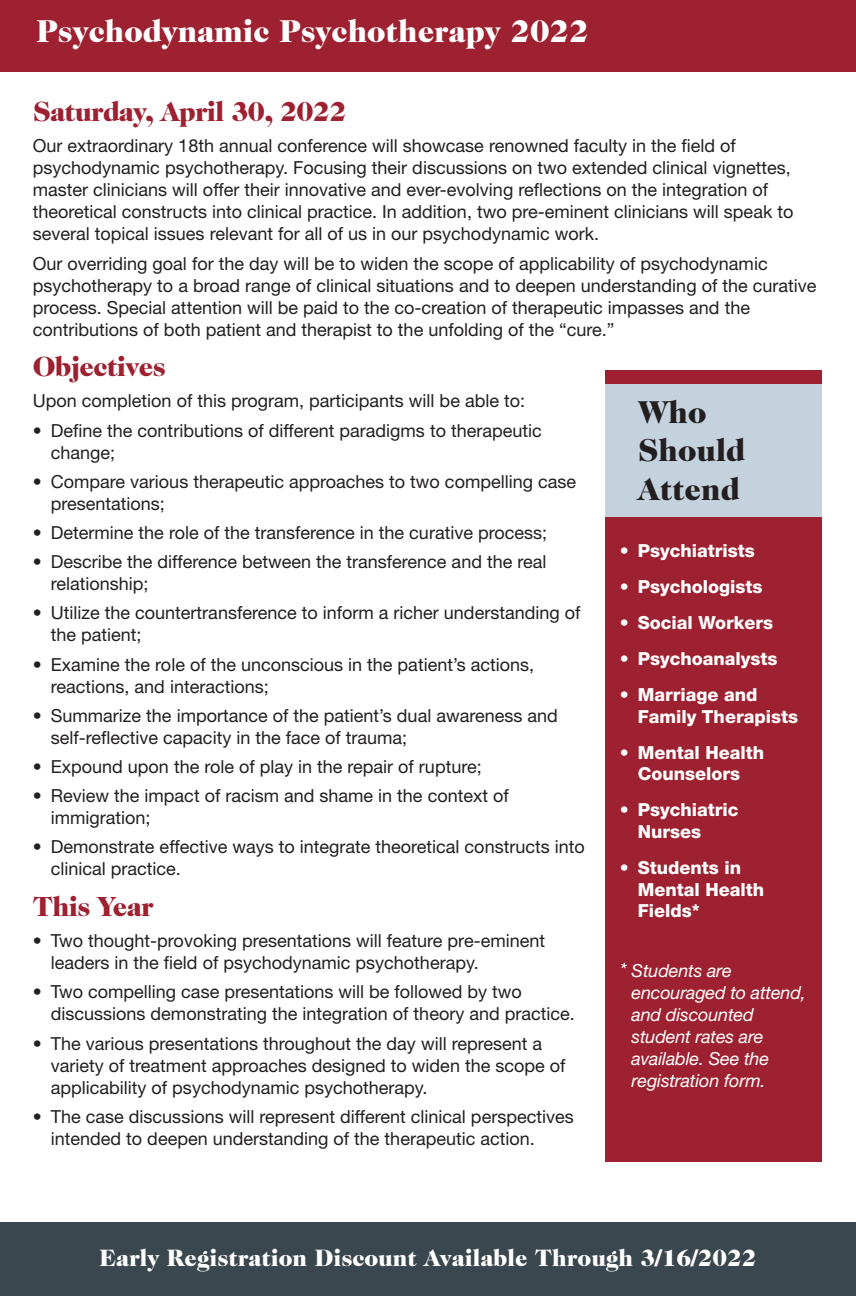
<style>
.page{position:relative;width:856px;height:1296px;background:#fff}
.page>*{position:absolute;margin:0;border:0;box-sizing:border-box;transform-origin:0 0}
.t1{font:900 32px "Caslon 224 Std";color:#fff}
.t2{font:900 32px "Caslon 224 Std";color:#231f20}
.t3{font:900 28px "Caslon 224 Std";letter-spacing:-.025em;color:#9d2130}
.t4{font:900 24px "Caslon 224 Std";color:#fff}
.t5{font:18px/22px "Helvetica Neue LT Std";color:#231f20}
.t6{font:800 18px/21.6px "Helvetica Neue LT Std";color:#fff}
.t7{font:italic 18px/22px "Helvetica Neue LT Std";letter-spacing:-.01em;color:#fff}
.s1{font-size:20px}
</style>
<div class="page">
<div style="left:0;top:0;width:855px;height:72px;background:#9d2130"></div>
<div style="left:605px;top:371px;width:216px;height:791px;background:#9d2130"></div>
<div style="left:605px;top:384px;width:216px;height:133px;background:#c4d2de"></div>
<div style="left:0;top:1223px;width:855px;height:73px;background:#3b474e"></div>
<p class="t1" style="left:36px;top:12px;width:553px">Psychodynamic Psychotherapy 2022</p>
<p class="t3" style="left:33px;top:96px;width:315px">Saturday, April 30, 2022</p>
<p class="t5" style="left:33px;top:135px;width:761px">Our extraordinary 18th annual conference will showcase renowned faculty in the field of psychodynamic psychotherapy. Focusing their discussions on two extended clinical vignettes, master clinicians will offer their innovative and ever-evolving reflections on the integration of theoretical constructs into clinical practice. In addition, two pre-eminent clinicians will speak to several topical issues relevant for all of us in our psychodynamic work.</p>
<p class="t5" style="left:33px;top:252px;width:784px">Our overriding goal for the day will be to widen the scope of applicability of psychodynamic psychotherapy to a broad range of clinical situations and to deepen understanding of the curative process. Special attention will be paid to the co-creation of therapeutic impasses and the contributions of both patient and therapist to the unfolding of the “cure.”</p>
<p class="t3" style="left:33px;top:350px;width:134px">Objectives</p>
<p class="t5" style="left:33px;top:390px;width:493px">Upon completion of this program, participants will be able to:</p>
<p class="t5" style="left:51px;top:419px;width:492px;text-indent:-18px">• Define the contributions of different paradigms to therapeutic change;</p>
<p class="t5" style="left:51px;top:470px;width:526px;text-indent:-18px">• Compare various therapeutic approaches to two compelling case presentations;</p>
<p class="t5" style="left:33px;top:521px;width:515px">• Determine the role of the transference in the curative process;</p>
<p class="t5" style="left:51px;top:551px;width:497px;text-indent:-18px">• Describe the difference between the transference and the real relationship;</p>
<p class="t5" style="left:51px;top:602px;width:531px;text-indent:-18px">• Utilize the countertransference to inform a richer understanding of the patient;</p>
<p class="t5" style="left:51px;top:653px;width:484px;text-indent:-18px">• Examine the role of the unconscious in the patient’s actions, reactions, and interactions;</p>
<p class="t5" style="left:51px;top:704px;width:508px;text-indent:-18px">• Summarize the importance of the patient’s dual awareness and self-reflective capacity in the face of trauma;</p>
<p class="t5" style="left:33px;top:755px;width:450px">• Expound upon the role of play in the repair of rupture;</p>
<p class="t5" style="left:51px;top:785px;width:459px;text-indent:-18px">• Review the impact of racism and shame in the context of immigration;</p>
<p class="t5" style="left:51px;top:836px;width:535px;text-indent:-18px">• Demonstrate effective ways to integrate theoretical constructs into clinical practice.</p>
<p class="t3" style="left:33px;top:890px;width:122px">This Year</p>
<p class="t5" style="left:51px;top:930px;width:495px;text-indent:-18px">• Two thought-provoking presentations will feature pre-eminent leaders in the field of psychodynamic psychotherapy.</p>
<p class="t5" style="left:51px;top:981px;width:525px;text-indent:-18px">• Two compelling case presentations will be followed by two discussions demonstrating the integration of theory and practice.</p>
<p class="t5" style="left:51px;top:1032px;width:516px;text-indent:-18px">• The various presentations throughout the day will represent a variety of treatment approaches designed to widen the scope of applicability of psychodynamic psychotherapy.</p>
<p class="t5" style="left:51px;top:1105px;width:524px;text-indent:-18px">• The case discussions will represent different clinical perspectives intended to deepen understanding of the therapeutic action.</p>
<p class="t2" style="left:637px;top:393px;width:70px">Who</p>
<p class="t2" style="left:637px;top:432px;width:109px">Should</p>
<p class="t2" style="left:637px;top:470px;width:103px">Attend</p>
<p class="t6" style="left:619px;top:540px;width:137px">• Psychiatrists</p>
<p class="t6" style="left:619px;top:576px;width:144px">• Psychologists</p>
<p class="t6" style="left:619px;top:612px;width:155px">• Social Workers</p>
<p class="t6" style="left:619px;top:648px;width:159px">• Psychoanalysts</p>
<p class="t6" style="left:637px;top:684px;width:162px;text-indent:-18px">• Marriage and<br>Family Therapists</p>
<p class="t6" style="left:619px;top:742px;width:146px;text-align:center">• Mental Health<br>Counselors</p>
<p class="t6" style="left:637px;top:799px;width:102px;text-indent:-18px">• Psychiatric<br>Nurses</p>
<p class="t6" style="left:637px;top:857px;width:128px;text-indent:-18px">• Students in<br>Mental Health<br>Fields*</p>
<p class="t7" style="left:631px;top:960px;width:176px;text-indent:-12px"><span class="s1">*</span> Students are encouraged to attend, and discounted student rates are available. See the registration form.</p>
<p class="t4" style="left:99px;top:1244px;width:658px">Early Registration Discount Available Through 3/16/2022</p>
</div>
